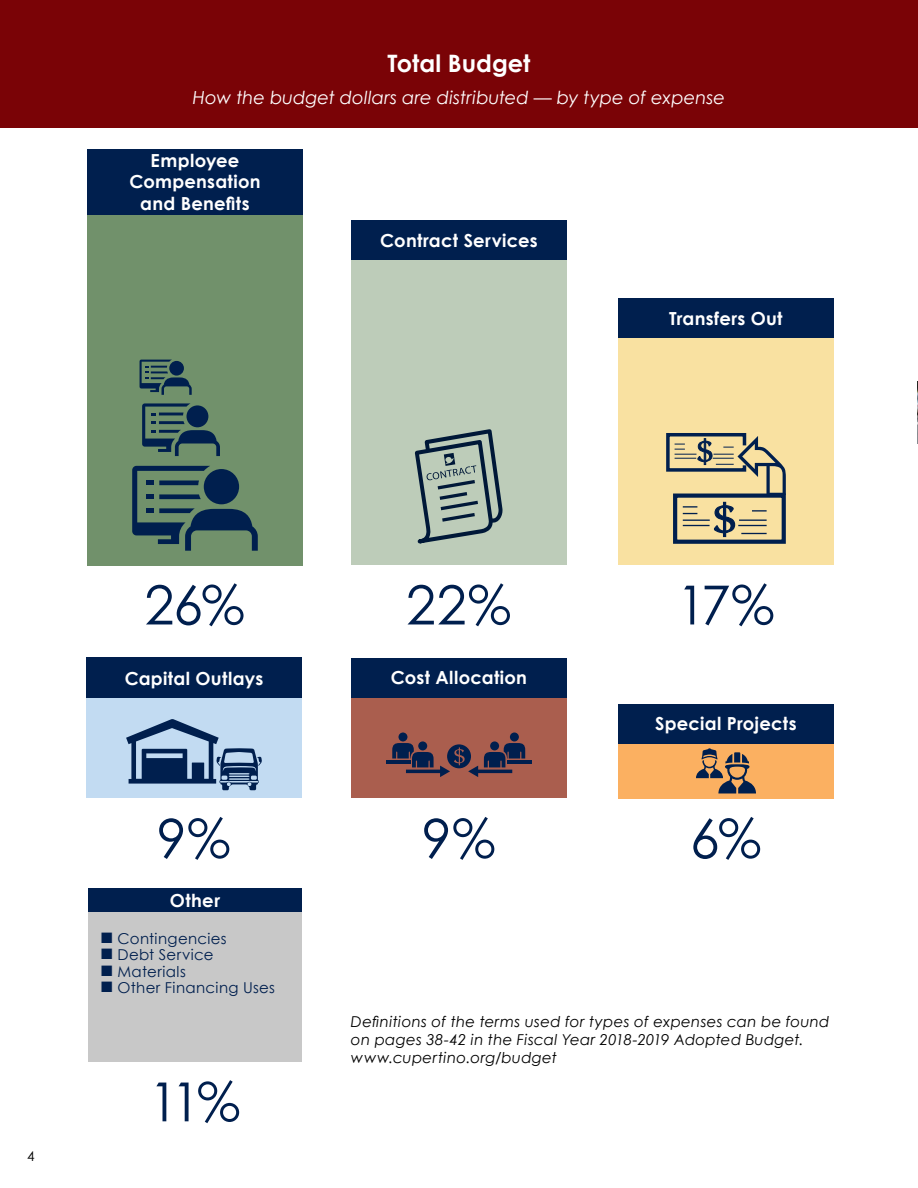
<style>
.page{position:relative;width:918px;height:1188px;background:#fff}
.page>*{position:absolute;margin:0;border:0;box-sizing:border-box;transform-origin:0 0}
.t1{font:54px "Century Gothic";letter-spacing:-.065em;color:#001f4e}
.t2{font:700 24px "Century Gothic";color:#fff}
.t3{font:700 18px/21.6px "Century Gothic";letter-spacing:.015em;color:#fff;text-align:center}
.t4{font:italic 18px "Century Gothic";color:#fff}
.t5{font:italic 15px/18px "Century Gothic";letter-spacing:.02em;color:#000}
.t6{font:15px "Century Gothic";letter-spacing:.02em;color:#001f4e}
.t7{font:700 15px "Century Gothic";letter-spacing:.02em;color:#fff}
.t8{font:13.5px "Century Gothic";color:#000}
.s1{font-family:"Avenir";font-weight:300;font-size:55.5px}
</style>
<div class="page">
<div style="left:0;top:0;width:918px;height:127px;background:#7a0306"></div>
<div style="left:618px;top:331px;width:216px;height:234px;background:#f9e1a1"></div>
<div style="left:88px;top:911px;width:214px;height:151px;background:#c8c8c8"></div>
<div style="left:351px;top:260px;width:216px;height:305px;background:#bdccb9"></div>
<div style="left:351px;top:697px;width:216px;height:101px;background:#aa5e4e"></div>
<div style="left:86px;top:697px;width:216px;height:101px;background:#c2dbf2"></div>
<div style="left:87px;top:211px;width:216px;height:355px;background:#71916b"></div>
<div style="left:618px;top:705px;width:216px;height:93px;background:#fbb061"></div>
<svg style="left:126px;top:719px;width:136px;height:71px"></svg>
<svg style="left:415px;top:429px;width:88px;height:115px"></svg>
<svg style="left:696px;top:748px;width:60px;height:45px"></svg>
<svg style="left:132px;top:466px;width:126px;height:85px"></svg>
<div style="left:204px;top:469px;width:35px;height:35px;background:#001f4e;border-radius:50%"></div>
<svg style="left:142px;top:403px;width:78px;height:53px"></svg>
<div style="left:187px;top:405px;width:21px;height:22px;background:#001f4e;border-radius:50%"></div>
<svg style="left:140px;top:360px;width:52px;height:35px"></svg>
<div style="left:169px;top:361px;width:15px;height:15px;background:#001f4e;border-radius:50%"></div>
<div style="left:88px;top:889px;width:214px;height:23px;background:#001f4e"></div>
<div style="left:87px;top:149px;width:216px;height:65px;background:#001f4e"></div>
<div style="left:618px;top:704px;width:216px;height:39px;background:#001f4e"></div>
<div style="left:618px;top:298px;width:216px;height:40px;background:#001f4e"></div>
<div style="left:86px;top:658px;width:216px;height:40px;background:#001f4e"></div>
<div style="left:351px;top:220px;width:216px;height:40px;background:#001f4e"></div>
<div style="left:351px;top:658px;width:216px;height:39px;background:#001f4e"></div>
<div style="left:398px;top:732px;width:9px;height:9px;background:#001f4e;border-radius:50%"></div>
<hr style="left:386px;top:761px;width:25px;height:3px;background:#001f4e">
<svg style="left:392px;top:743px;width:42px;height:24px"></svg>
<div style="left:510px;top:732px;width:9px;height:9px;background:#001f4e;border-radius:50%"></div>
<hr style="left:507px;top:761px;width:25px;height:3px;background:#001f4e">
<svg style="left:484px;top:743px;width:41px;height:24px"></svg>
<hr style="left:406px;top:770px;width:36px;height:3px;background:#001f4e">
<hr style="left:476px;top:770px;width:36px;height:3px;background:#001f4e">
<svg style="left:447px;top:744px;width:24px;height:24px"></svg>
<svg style="left:440px;top:747px;width:38px;height:30px"></svg>
<svg style="left:666px;top:433px;width:120px;height:61px"></svg>
<div style="left:673px;top:494px;width:113px;height:50px;border:4px solid #001f4e"></div>
<svg style="left:683px;top:501px;width:84px;height:37px"></svg>
<img style="left:917px;top:382px;width:1px;height:62px">
<h2 class="t2" style="left:388px;top:48px;width:144px">Total Budget</h2>
<p class="t4" style="left:193px;top:87px;width:534px">How the budget dollars are distributed — by type of expense</p>
<p class="t3" style="left:129px;top:149px;width:133px">Employee<br>Compensation and Benefits</p>
<p class="t3" style="left:380px;top:229px;width:159px">Contract Services</p>
<p class="t3" style="left:669px;top:307px;width:115px">Transfers Out</p>
<p class="t8" style="left:27px;top:1148px;width:9px">4</p>
<h1 class="t1" style="left:144px;top:572px;width:103px">26<span class="s1">%</span></h1>
<p class="t3" style="left:125px;top:667px;width:140px">Capital Outlays</p>
<h1 class="t1" style="left:157px;top:806px;width:76px">9<span class="s1">%</span></h1>
<p class="t3" style="left:170px;top:889px;width:52px">Other</p>
<p class="t7" style="left:174px;top:892px;width:43px">Other</p>
<p class="t6" style="left:101px;top:929px;width:127px">■ Contingencies</p>
<p class="t6" style="left:101px;top:946px;width:114px">■ Debt Service</p>
<p class="t6" style="left:101px;top:962px;width:86px">■ Materials</p>
<p class="t6" style="left:101px;top:979px;width:175px">■ Other Financing Uses</p>
<h1 class="t1" style="left:149px;top:1069px;width:94px">11<span class="s1">%</span></h1>
<h1 class="t1" style="left:406px;top:572px;width:108px">22<span class="s1">%</span></h1>
<p class="t3" style="left:391px;top:667px;width:138px">Cost Allocation</p>
<h1 class="t1" style="left:422px;top:806px;width:76px">9<span class="s1">%</span></h1>
<h1 class="t1" style="left:677px;top:572px;width:100px">17<span class="s1">%</span></h1>
<p class="t3" style="left:655px;top:713px;width:143px">Special Projects</p>
<h1 class="t1" style="left:690px;top:806px;width:74px">6<span class="s1">%</span></h1>
<p class="t5" style="left:351px;top:1012px;width:480px">Definitions of the terms used for types of expenses can be found on pages 38-42 in the Fiscal Year 2018-2019 Adopted Budget. www.cupertino.org/budget</p>
</div>
